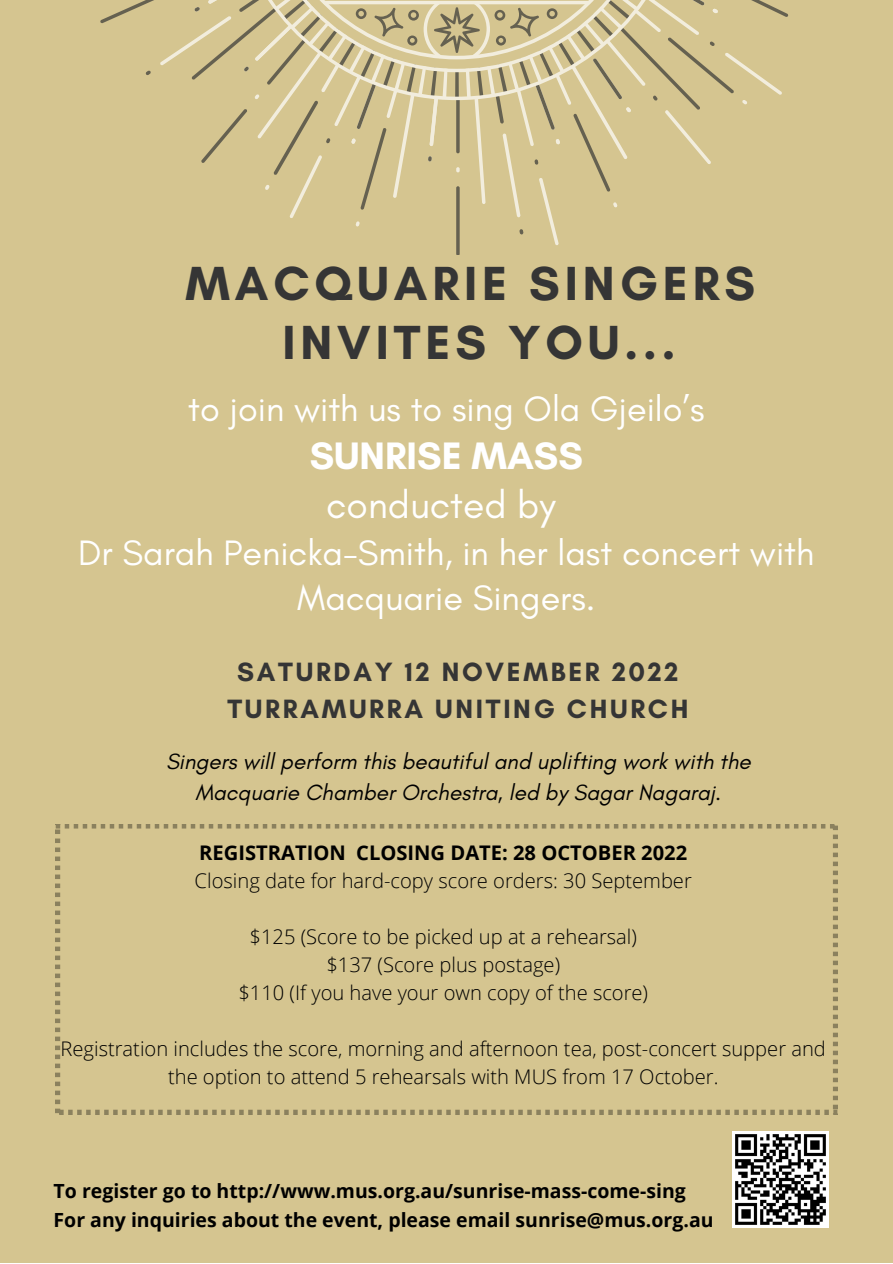
<style>
.page{position:relative;width:893px;height:1264px;background:#fff}
.page>*{position:absolute;margin:0;border:0;box-sizing:border-box;transform-origin:0 0}
.t1{font:700 48.75px/59.6px "Glacial Indifference";letter-spacing:.1em;color:#353535;text-align:center}
.t2{font:700 39px "Glacial Indifference";color:#fff}
.t3{font:39px "Glacial Indifference";color:#fff}
.t4{font:36px/45px "Glacial Indifference";color:#fff;text-align:center}
.t5{font:700 27px/37px "Glacial Indifference";letter-spacing:.1em;color:#353535;text-align:center}
.t6{font:italic 22.5px/31.5px "Glacial Indifference";color:#000;text-align:center}
.t7{font:300 20.1px/28px "Open Sans";color:#000;text-align:center}
.t8{font:700 20.1px "Open Sans";color:#000}
.t9{font:700 19.5px/29.2px "Open Sans";color:#000}
</style>
<div class="page">
<div style="left:0;top:0;width:892px;height:1262px;background:#d5c590"></div>
<svg style="left:100px;top:0;width:688px;height:254px"></svg>
<svg style="left:56px;top:824px;width:781px;height:290px"></svg>
<img style="left:732px;top:1131px;width:96px;height:96px">
<h1 class="t1" style="left:185px;top:253px;width:571px">MACQUARIE SINGERS<br>INVITES YOU...</h1>
<h3 class="t4" style="left:188px;top:385px;width:517px">to join with us to sing Ola Gjeilo’s</h3>
<h2 class="t2" style="left:309px;top:432px;width:275px">SUNRISE MASS</h2>
<h2 class="t3" style="left:326px;top:481px;width:231px">conducted by</h2>
<h3 class="t4" style="left:78px;top:529px;width:737px">Dr Sarah Penicka-Smith, in her last concert with<br>Macquarie Singers.</h3>
<h3 class="t5" style="left:227px;top:653px;width:462px">SATURDAY 12 NOVEMBER 2022<br>TURRAMURRA UNITING CHURCH</h3>
<p class="t6" style="left:166px;top:745px;width:586px">Singers will perform this beautiful and uplifting work with the<br>Macquarie Chamber Orchestra, led by Sagar Nagaraj.</p>
<p class="t8" style="left:199px;top:838px;width:489px">REGISTRATION CLOSING DATE: 28 OCTOBER 2022</p>
<p class="t7" style="left:195px;top:865px;width:498px">Closing date for hard-copy score orders: 30 September</p>
<p class="t7" style="left:238px;top:922px;width:411px">$125 (Score to be picked up at a rehearsal) $137 (Score plus postage)<br>$110 (If you have your own copy of the score)</p>
<p class="t7" style="left:61px;top:1034px;width:766px">Registration includes the score, morning and afternoon tea, post-concert supper and the option to attend 5 rehearsals with MUS from 17 October.</p>
<p class="t9" style="left:54px;top:1175px;width:661px">To register go to http://www.mus.org.au/sunrise-mass-come-sing<br>For any inquiries about the event, please email sunrise@mus.org.au</p>
</div>
